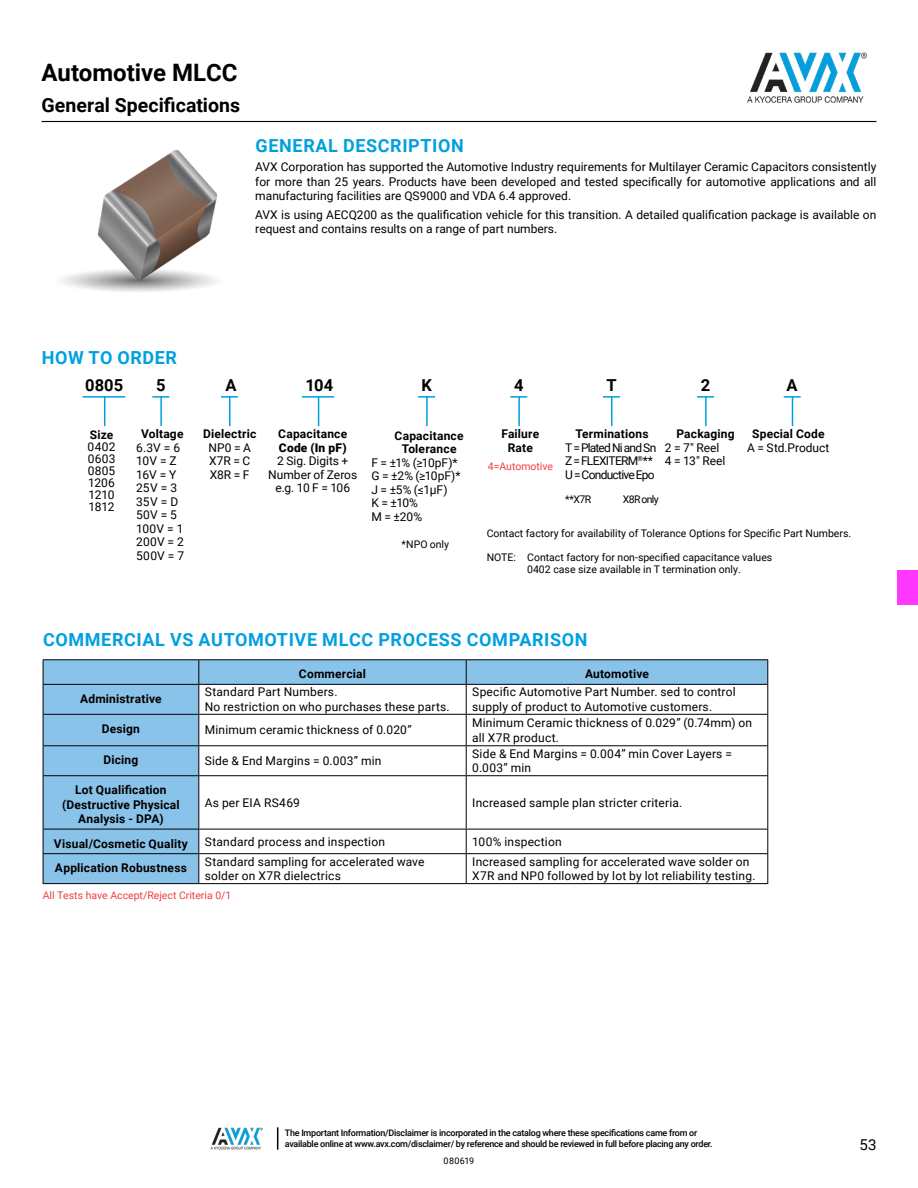
<style>
.page{position:relative;width:918px;height:1188px;background:#fff}
.page>*{position:absolute;margin:0;border:0;box-sizing:border-box;transform-origin:0 0}
.t1{font:700 24px "Roboto";color:#000}
.t2{font:700 19.5px "Roboto";color:#000}
.t3{font:700 18px "Roboto";letter-spacing:.035em;color:#00a0df}
.t4{font:700 16.5px "Roboto";letter-spacing:.005em;color:#000}
.t5{font:15px "Roboto";color:#000}
.t6{font:12px/13.5px "Roboto";letter-spacing:.01em;color:#000}
.t7{font:700 12px/13.5px "Roboto";letter-spacing:.015em;color:#000;text-align:center}
.t8{font:12px/13.5px "Roboto";letter-spacing:-.06em;color:#000}
.t9{font:900 12px "Roboto";letter-spacing:.02em;color:#000}
.t10{font:10.5px/23.1px "Roboto";color:#000}
.t11{font:10.5px "Roboto";color:#ef3e42}
.t12{font:500 9px/10.8px "Roboto";letter-spacing:-.03em;color:#000}
.t13{font:9px "Roboto";letter-spacing:.035em;color:#000}
</style>
<div class="page">
<img style="left:211px;top:1127px;width:52px;height:23px">
<svg style="left:277px;top:1127px;width:1px;height:23px"></svg>
<img style="left:747px;top:52px;width:120px;height:51px">
<hr style="left:42px;top:121px;width:834px;height:1px;background:#000">
<div style="left:897px;top:570px;width:21px;height:35px;background:#ff37ff"></div>
<img style="left:62px;top:150px;width:156px;height:142px">
<hr style="left:83px;top:396px;width:42px;height:2px;background:#00a0df">
<svg style="left:104px;top:398px;width:1px;height:28px"></svg>
<svg style="left:152px;top:396px;width:17px;height:2px"></svg>
<hr style="left:160px;top:397px;width:2px;height:29px;background:#00a0df">
<svg style="left:221px;top:396px;width:17px;height:2px"></svg>
<hr style="left:229px;top:397px;width:2px;height:29px;background:#00a0df">
<svg style="left:418px;top:396px;width:17px;height:2px"></svg>
<hr style="left:426px;top:397px;width:2px;height:29px;background:#00a0df">
<svg style="left:510px;top:396px;width:17px;height:2px"></svg>
<hr style="left:518px;top:397px;width:2px;height:29px;background:#00a0df">
<svg style="left:697px;top:396px;width:17px;height:2px"></svg>
<hr style="left:705px;top:397px;width:2px;height:29px;background:#00a0df">
<svg style="left:784px;top:396px;width:17px;height:30px"></svg>
<svg style="left:603px;top:396px;width:17px;height:2px"></svg>
<hr style="left:611px;top:397px;width:2px;height:29px;background:#00a0df">
<hr style="left:302px;top:396px;width:32px;height:2px;background:#00a0df">
<svg style="left:318px;top:398px;width:1px;height:28px"></svg>
<svg style="left:199px;top:660px;width:568px;height:193px"></svg>
<hr style="left:466px;top:715px;width:1px;height:30px;background:#000">
<hr style="left:199px;top:745px;width:267px;height:1px;background:#000">
<hr style="left:466px;top:745px;width:302px;height:1px;background:#000">
<svg style="left:466px;top:746px;width:1px;height:29px"></svg>
<hr style="left:199px;top:775px;width:267px;height:1px;background:#000">
<hr style="left:466px;top:775px;width:302px;height:1px;background:#000">
<hr style="left:466px;top:776px;width:1px;height:53px;background:#000">
<hr style="left:199px;top:829px;width:267px;height:1px;background:#000">
<hr style="left:466px;top:829px;width:302px;height:1px;background:#000">
<hr style="left:199px;top:684px;width:267px;height:1px;background:#000">
<hr style="left:466px;top:684px;width:302px;height:1px;background:#000">
<svg style="left:466px;top:660px;width:1px;height:54px"></svg>
<hr style="left:199px;top:714px;width:267px;height:1px;background:#000">
<hr style="left:466px;top:714px;width:302px;height:1px;background:#000">
<hr style="left:199px;top:853px;width:267px;height:1px;background:#000">
<hr style="left:466px;top:853px;width:302px;height:1px;background:#000">
<svg style="left:466px;top:829px;width:1px;height:54px"></svg>
<hr style="left:43px;top:659px;width:156px;height:1px;background:#000">
<hr style="left:199px;top:659px;width:267px;height:1px;background:#000">
<hr style="left:466px;top:659px;width:302px;height:1px;background:#000">
<svg style="left:767px;top:660px;width:1px;height:54px"></svg>
<hr style="left:767px;top:715px;width:1px;height:30px;background:#000">
<svg style="left:767px;top:746px;width:1px;height:29px"></svg>
<hr style="left:767px;top:776px;width:1px;height:53px;background:#000">
<svg style="left:43px;top:660px;width:156px;height:223px;background:#84badf"></svg>
<svg style="left:767px;top:829px;width:1px;height:54px"></svg>
<hr style="left:43px;top:883px;width:156px;height:1px;background:#000">
<hr style="left:199px;top:883px;width:267px;height:1px;background:#000">
<hr style="left:466px;top:883px;width:302px;height:1px;background:#000">
<h1 class="t1" style="left:42px;top:56px;width:198px">Automotive MLCC</h1>
<h2 class="t2" style="left:42px;top:92px;width:200px">General Specifications</h2>
<h3 class="t3" style="left:256px;top:133px;width:210px">GENERAL DESCRIPTION</h3>
<p class="t6" style="left:255px;top:159px;width:623px;line-height:14.4px;text-align:justify">AVX Corporation has supported the Automotive Industry requirements for Multilayer Ceramic Capacitors consistently for more than 25 years. Products have been developed and tested specifically for automotive applications and all manufacturing facilities are QS9000 and VDA 6.4 approved.</p>
<p class="t6" style="left:255px;top:207px;width:623px;line-height:14.4px">AVX is using AECQ200 as the qualification vehicle for this transition. A detailed qualification package is available on request and contains results on a range of part numbers.</p>
<h3 class="t3" style="left:42px;top:345px;width:137px">HOW TO ORDER</h3>
<h3 class="t4" style="left:85px;top:374px;width:40px">0805</h3>
<h3 class="t4" style="left:156px;top:374px;width:11px">5</h3>
<h3 class="t4" style="left:225px;top:374px;width:13px">A</h3>
<h3 class="t4" style="left:306px;top:374px;width:29px">104</h3>
<h3 class="t4" style="left:421px;top:374px;width:12px">K</h3>
<h3 class="t4" style="left:514px;top:374px;width:11px">4</h3>
<h3 class="t4" style="left:606px;top:374px;width:12px">T</h3>
<h3 class="t4" style="left:701px;top:374px;width:11px">2</h3>
<h3 class="t4" style="left:787px;top:374px;width:13px">A</h3>
<p class="t7" style="left:203px;top:427px;width:55px">Dielectric</p>
<p class="t6" style="left:209px;top:440px;width:44px;text-align:justify">NP0 = A X7R = C X8R = F</p>
<p class="t7" style="left:501px;top:427px;width:39px">Failure<br>Rate</p>
<p class="t11" style="left:488px;top:459px;width:67px">4=Automotive</p>
<p class="t7" style="left:676px;top:427px;width:60px">Packaging</p>
<p class="t6" style="left:665px;top:440px;width:62px">2 = 7" Reel<br>4 = 13" Reel</p>
<p class="t7" style="left:752px;top:427px;width:74px">Special Code</p>
<p class="t6" style="left:747px;top:440px;width:84px">A = Std.Product</p>
<p class="t7" style="left:141px;top:427px;width:44px">Voltage</p>
<p class="t6" style="left:136px;top:440px;width:50px">6.3V = 6<br>10V = Z<br>16V = Y<br>25V = 3<br>35V = D<br>50V = 5<br>100V = 1<br>200V = 2<br>500V = 7</p>
<p class="t7" style="left:575px;top:427px;width:75px">Terminations</p>
<p class="t8" style="left:565px;top:440px;width:93px">T = Plated Ni and Sn<br>Z = FLEXITERM<sup>®</sup>**<br>U = Conductive Epo</p>
<p class="t10" style="left:565px;top:487px;width:28px">**X7R</p>
<p class="t10" style="left:623px;top:487px;width:38px">X8R only</p>
<p class="t7" style="left:278px;top:427px;width:70px">Capacitance</p>
<p class="t9" style="left:279px;top:439px;width:69px">Code (In pF)</p>
<p class="t6" style="left:268px;top:454px;width:90px;text-align:center">2 Sig. Digits +<br>Number of Zeros e.g. 10 F = 106</p>
<p class="t7" style="left:90px;top:427px;width:25px">Size</p>
<p class="t6" style="left:88px;top:440px;width:30px;line-height:12px;text-align:justify">0402<br>0603<br>0805<br>1206<br>1210<br>1812</p>
<p class="t7" style="left:395px;top:428px;width:70px">Capacitance<br>Tolerance</p>
<p class="t6" style="left:372px;top:455px;width:91px">F = ±1% (≥10pF)*<br>G = ±2% (≥10pF)*<br>J = ±5% (≤1μF)<br>K = ±10%<br>M = ±20%</p>
<p class="t10" style="left:402px;top:532px;width:49px">*NPO only</p>
<p class="t10" style="left:487px;top:522px;width:366px">Contact factory for availability of Tolerance Options for Specific Part Numbers.<br>NOTE: Contact factory for non-specified capacitance values</p>
<p class="t10" style="left:527px;top:557px;width:215px">0402 case size available in T termination only.</p>
<h3 class="t3" style="left:43px;top:627px;width:546px">COMMERCIAL VS AUTOMOTIVE MLCC PROCESS COMPARISON</h3>
<p class="t7" style="left:299px;top:667px;width:69px">Commercial</p>
<p class="t7" style="left:585px;top:667px;width:65px">Automotive</p>
<p class="t7" style="left:80px;top:691px;width:83px">Administrative</p>
<p class="t6" style="left:205px;top:684px;width:246px;line-height:14.4px">Standard Part Numbers.<br>No restriction on who purchases these parts.</p>
<p class="t6" style="left:472px;top:684px;width:265px;line-height:14.4px">Specific Automotive Part Number. sed to control supply of product to Automotive customers.</p>
<p class="t7" style="left:102px;top:721px;width:40px">Design</p>
<p class="t6" style="left:205px;top:723px;width:208px">Minimum ceramic thickness of 0.020”</p>
<p class="t6" style="left:472px;top:715px;width:282px;line-height:14.4px">Minimum Ceramic thickness of 0.029” (0.74mm) on all X7R product.</p>
<p class="t7" style="left:103px;top:753px;width:36px">Dicing</p>
<p class="t6" style="left:205px;top:754px;width:178px">Side &amp; End Margins = 0.003” min</p>
<p class="t6" style="left:472px;top:746px;width:261px;line-height:14.4px">Side &amp; End Margins = 0.004” min Cover Layers =<br>0.003” min</p>
<p class="t7" style="left:62px;top:782px;width:119px;line-height:14.4px">Lot Qualification (Destructive Physical<br>Analysis - DPA)</p>
<p class="t6" style="left:205px;top:795px;width:97px">As per EIA RS469</p>
<p class="t6" style="left:472px;top:795px;width:212px">Increased sample plan stricter criteria.</p>
<p class="t7" style="left:54px;top:836px;width:136px">Visual/Cosmetic Quality</p>
<p class="t6" style="left:205px;top:834px;width:182px">Standard process and inspection</p>
<p class="t6" style="left:472px;top:834px;width:91px">100% inspection</p>
<p class="t7" style="left:55px;top:861px;width:133px">Application Robustness</p>
<p class="t6" style="left:205px;top:854px;width:221px;line-height:14.4px">Standard sampling for accelerated wave solder on X7R dielectrics</p>
<p class="t6" style="left:472px;top:854px;width:285px;line-height:14.4px">Increased sampling for accelerated wave solder on<br>X7R and NP0 followed by lot by lot reliability testing.</p>
<p class="t11" style="left:43px;top:888px;width:190px">All Tests have Accept/Reject Criteria 0/1</p>
<p class="t12" style="left:285px;top:1127px;width:429px">The Important Information/Disclaimer is incorporated in the catalog where these specifications came from or available online at www.avx.com/disclaimer/ by reference and should be reviewed in full before placing any order.</p>
<p class="t5" style="left:860px;top:1134px;width:18px">53</p>
<p class="t13" style="left:444px;top:1155px;width:32px">080619</p>
</div>
